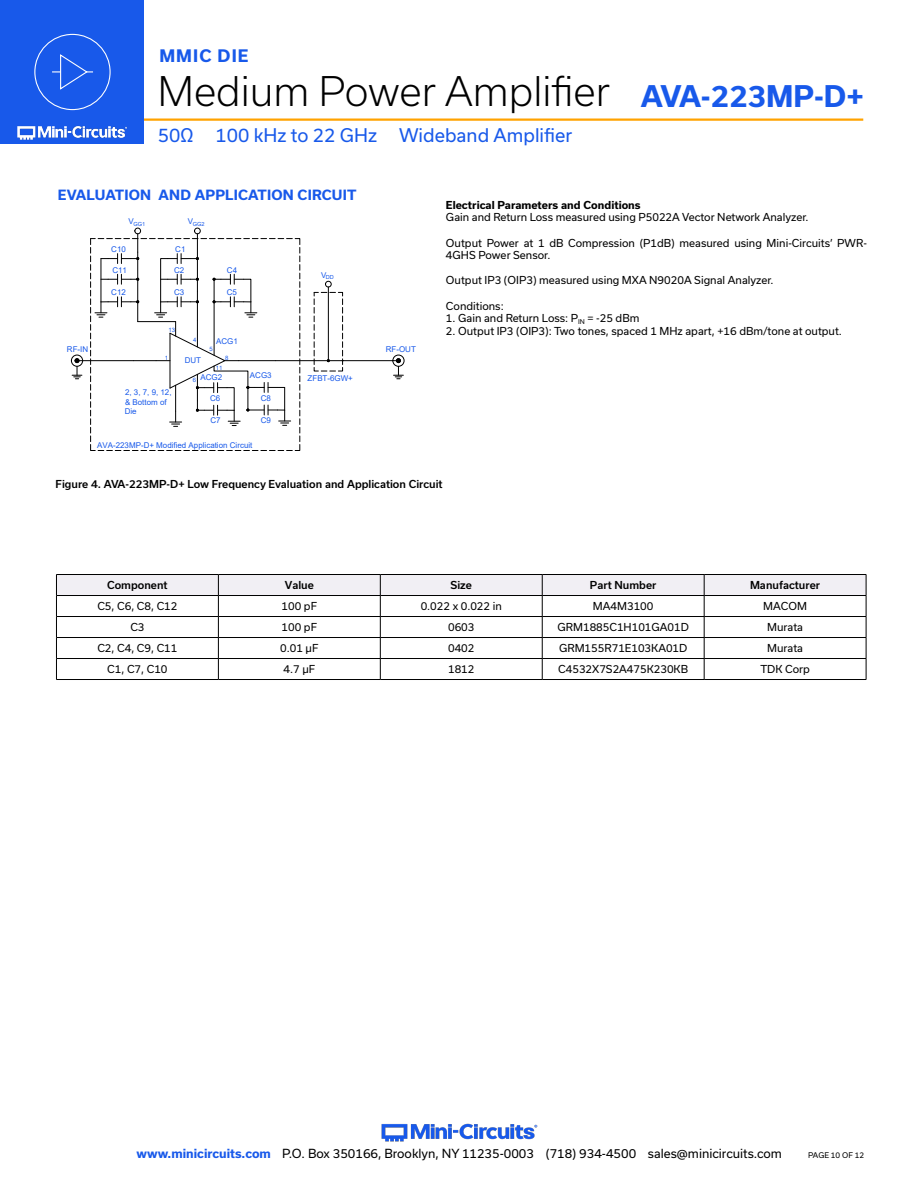
<style>
.page{position:relative;width:918px;height:1188px;background:#fff}
.page>*{position:absolute;margin:0;border:0;box-sizing:border-box;transform-origin:0 0}
.t1{font:300 39px "Usual";color:#000}
.t2{font:700 28.5px "Usual";letter-spacing:-.005em;color:#1859ea}
.t3{font:18px "Usual";color:#1859ea}
.t4{font:700 16.5px "Usual";letter-spacing:.065em;color:#1859ea}
.Blue_Headers{font:700 13.5px "Usual";letter-spacing:.015em;color:#1859ea}
.t5{font:12px "Usual";color:#000}
.Figure_text{font:10.5px/12.6px "Usual";color:#000}
.Table_Body_Left_Justified{font:10.5px "Usual";color:#000}
.Figure_Title_Medium{font:500 10.5px "Usual";color:#000}
.Table_Header_Center{font:500 10.5px "Usual";color:#000}
.Figure_text-2{font:700 10.5px "Usual";color:#000}
.t6{font:7.95px/9.6px "Arial";color:#1859ea}
.t7{font:7.5px "Usual";color:#000}
.t8{font:6px "Arial";color:#1859ea}
.t9{font:5.55px "Arial";color:#1859ea}
.s1{font-weight:700;color:#1859ea}
</style>
<div class="page">
<img style="left:381px;top:1123px;width:157px;height:19px">
<hr style="left:130px;top:118px;width:733px;height:3px;background:#ffa300">
<div style="left:0;top:0;width:144px;height:144px;background:#1859ea"></div>
<img style="left:17px;top:120px;width:128px;height:20px">
<div style="left:34px;top:34px;width:77px;height:76px;border:1px solid #fff;border-radius:50%"></div>
<svg style="left:52px;top:54px;width:41px;height:36px"></svg>
<hr style="left:56px;top:574px;width:162px;height:1px;background:#000">
<hr style="left:218px;top:574px;width:162px;height:1px;background:#000">
<hr style="left:380px;top:574px;width:162px;height:1px;background:#000">
<hr style="left:542px;top:574px;width:162px;height:1px;background:#000">
<hr style="left:704px;top:574px;width:162px;height:1px;background:#000">
<svg style="left:56px;top:575px;width:811px;height:104px"></svg>
<hr style="left:56px;top:679px;width:162px;height:1px;background:#000">
<hr style="left:218px;top:679px;width:162px;height:1px;background:#000">
<hr style="left:380px;top:679px;width:162px;height:1px;background:#000">
<hr style="left:542px;top:679px;width:162px;height:1px;background:#000">
<hr style="left:704px;top:679px;width:162px;height:1px;background:#000">
<div style="left:71px;top:355px;width:12px;height:12px;border:1px solid #000;border-radius:50%"></div>
<hr style="left:83px;top:360px;width:50px;height:1px;background:#000">
<div style="left:393px;top:355px;width:11px;height:12px;border:1px solid #000;border-radius:50%"></div>
<hr style="left:342px;top:360px;width:51px;height:1px;background:#000">
<svg style="left:72px;top:358px;width:11px;height:22px"></svg>
<svg style="left:393px;top:358px;width:10px;height:22px"></svg>
<svg style="left:90px;top:228px;width:211px;height:223px"></svg>
<svg style="left:314px;top:281px;width:29px;height:91px"></svg>
<hr style="left:328px;top:287px;width:1px;height:74px;background:#000">
<hr style="left:276px;top:360px;width:67px;height:1px;background:#000">
<h3 class="t4" style="left:159px;top:47px;width:91px">MMIC DIE</h3>
<h1 class="t1" style="left:158px;top:69px;width:454px">Medium Power Amplifier</h1>
<h3 class="t3" style="left:158px;top:125px;width:416px">50Ω 100 kHz to 22 GHz Wideband Amplifier</h3>
<h2 class="t2" style="left:641px;top:80px;width:225px">AVA-223MP-D+</h2>
<p class="Blue_Headers" style="left:58px;top:187px;width:300px">EVALUATION AND APPLICATION CIRCUIT</p>
<p class="t9" style="left:128px;top:222px;width:18px"><sup>V</sup>GG1</p>
<p class="t9" style="left:188px;top:222px;width:18px"><sup>V</sup>GG2</p>
<p class="t6" style="left:111px;top:245px;width:16px">C10</p>
<p class="t6" style="left:175px;top:245px;width:12px">C1</p>
<p class="t6" style="left:112px;top:266px;width:16px">C11</p>
<p class="t6" style="left:111px;top:288px;width:16px">C12</p>
<p class="t6" style="left:174px;top:266px;width:12px">C2</p>
<p class="t6" style="left:174px;top:288px;width:12px">C3</p>
<p class="t6" style="left:227px;top:266px;width:12px">C4</p>
<p class="t6" style="left:227px;top:288px;width:12px">C5</p>
<p class="t9" style="left:321px;top:275px;width:14px"><sup>V</sup>DD</p>
<p class="t8" style="left:168px;top:328px;width:8px">13</p>
<p class="t8" style="left:193px;top:338px;width:5px">4</p>
<p class="t6" style="left:216px;top:337px;width:23px">ACG1</p>
<p class="t6" style="left:201px;top:373px;width:23px">ACG2</p>
<p class="t6" style="left:250px;top:371px;width:23px">ACG3</p>
<p class="t6" style="left:67px;top:345px;width:23px">RF-IN</p>
<p class="t6" style="left:386px;top:345px;width:32px">RF-OUT</p>
<p class="t6" style="left:125px;top:388px;width:48px">2, 3, 7, 9, 12, &amp; Bottom of<br>Die</p>
<p class="t8" style="left:210px;top:346px;width:5px">5</p>
<p class="t8" style="left:165px;top:355px;width:5px">1</p>
<p class="t8" style="left:225px;top:355px;width:5px">8</p>
<p class="t6" style="left:185px;top:356px;width:18px">DUT</p>
<p class="t8" style="left:216px;top:365px;width:8px">11</p>
<p class="t6" style="left:308px;top:374px;width:47px">ZFBT-6GW+</p>
<p class="t8" style="left:193px;top:378px;width:5px">6</p>
<p class="t6" style="left:261px;top:394px;width:12px">C8</p>
<p class="t6" style="left:210px;top:394px;width:12px">C6</p>
<p class="t6" style="left:210px;top:416px;width:12px">C7</p>
<p class="t6" style="left:261px;top:416px;width:12px">C9</p>
<p class="t6" style="left:97px;top:441px;width:157px">AVA-223MP-D+ Modified Application Circuit</p>
<p class="Figure_text-2" style="left:446px;top:199px;width:196px">Electrical Parameters and Conditions</p>
<p class="Figure_text" style="left:446px;top:211px;width:364px">Gain and Return Loss measured using P5022A Vector Network Analyzer.</p>
<p class="Figure_text" style="left:446px;top:236px;width:423px">Output Power at 1 dB Compression (P1dB) measured using Mini-Circuits’ PWR-<br>4GHS Power Sensor.</p>
<p class="Figure_text" style="left:446px;top:274px;width:329px">Output IP3 (OIP3) measured using MXA N9020A Signal Analyzer.</p>
<p class="Figure_text" style="left:446px;top:299px;width:59px">Conditions:</p>
<p class="Figure_text" style="left:446px;top:312px;width:195px">1. Gain and Return Loss: P<sub>IN</sub> = -25 dBm</p>
<p class="Figure_text" style="left:446px;top:325px;width:398px">2. Output IP3 (OIP3): Two tones, spaced 1 MHz apart, +16 dBm/tone at output.</p>
<p class="Figure_Title_Medium" style="left:56px;top:478px;width:389px">Figure 4. AVA-223MP-D+ Low Frequency Evaluation and Application Circuit</p>
<p class="Table_Header_Center" style="left:107px;top:579px;width:62px">Component</p>
<p class="Table_Header_Center" style="left:285px;top:579px;width:31px">Value</p>
<p class="Table_Header_Center" style="left:451px;top:579px;width:23px">Size</p>
<p class="Table_Header_Center" style="left:590px;top:579px;width:68px">Part Number</p>
<p class="Table_Header_Center" style="left:750px;top:579px;width:72px">Manufacturer</p>
<p class="Table_Body_Left_Justified" style="left:97px;top:600px;width:81px">C5, C6, C8, C12</p>
<p class="Table_Body_Left_Justified" style="left:282px;top:600px;width:37px">100 pF</p>
<p class="Table_Body_Left_Justified" style="left:421px;top:600px;width:83px">0.022 x 0.022 in</p>
<p class="Table_Body_Left_Justified" style="left:593px;top:600px;width:62px">MA4M3100</p>
<p class="Table_Body_Left_Justified" style="left:763px;top:600px;width:45px">MACOM</p>
<p class="Table_Body_Left_Justified" style="left:130px;top:621px;width:16px">C3</p>
<p class="Table_Body_Left_Justified" style="left:282px;top:621px;width:37px">100 pF</p>
<p class="Table_Body_Left_Justified" style="left:448px;top:621px;width:28px">0603</p>
<p class="Table_Body_Left_Justified" style="left:557px;top:621px;width:133px">GRM1885C1H101GA01D</p>
<p class="Table_Body_Left_Justified" style="left:767px;top:621px;width:37px">Murata</p>
<p class="Table_Body_Left_Justified" style="left:97px;top:642px;width:81px">C2, C4, C9, C11</p>
<p class="Table_Body_Left_Justified" style="left:280px;top:642px;width:40px">0.01 µF</p>
<p class="Table_Body_Left_Justified" style="left:448px;top:642px;width:28px">0402</p>
<p class="Table_Body_Left_Justified" style="left:559px;top:642px;width:130px">GRM155R71E103KA01D</p>
<p class="Table_Body_Left_Justified" style="left:767px;top:642px;width:37px">Murata</p>
<p class="Table_Body_Left_Justified" style="left:107px;top:663px;width:62px">C1, C7, C10</p>
<p class="Table_Body_Left_Justified" style="left:284px;top:663px;width:33px">4.7 µF</p>
<p class="Table_Body_Left_Justified" style="left:448px;top:663px;width:28px">1812</p>
<p class="Table_Body_Left_Justified" style="left:558px;top:663px;width:131px">C4532X7S2A475K230KB</p>
<p class="Table_Body_Left_Justified" style="left:760px;top:663px;width:51px">TDK Corp</p>
<p class="t5" style="left:137px;top:1146px;width:647px"><span class="s1">www.minicircuits.com</span> P.O. Box 350166, Brooklyn, NY 11235-0003 (718) 934-4500 sales@minicircuits.com</p>
<p class="t7" style="left:808px;top:1151px;width:58px">PAGE 10 OF 12</p>
</div>
